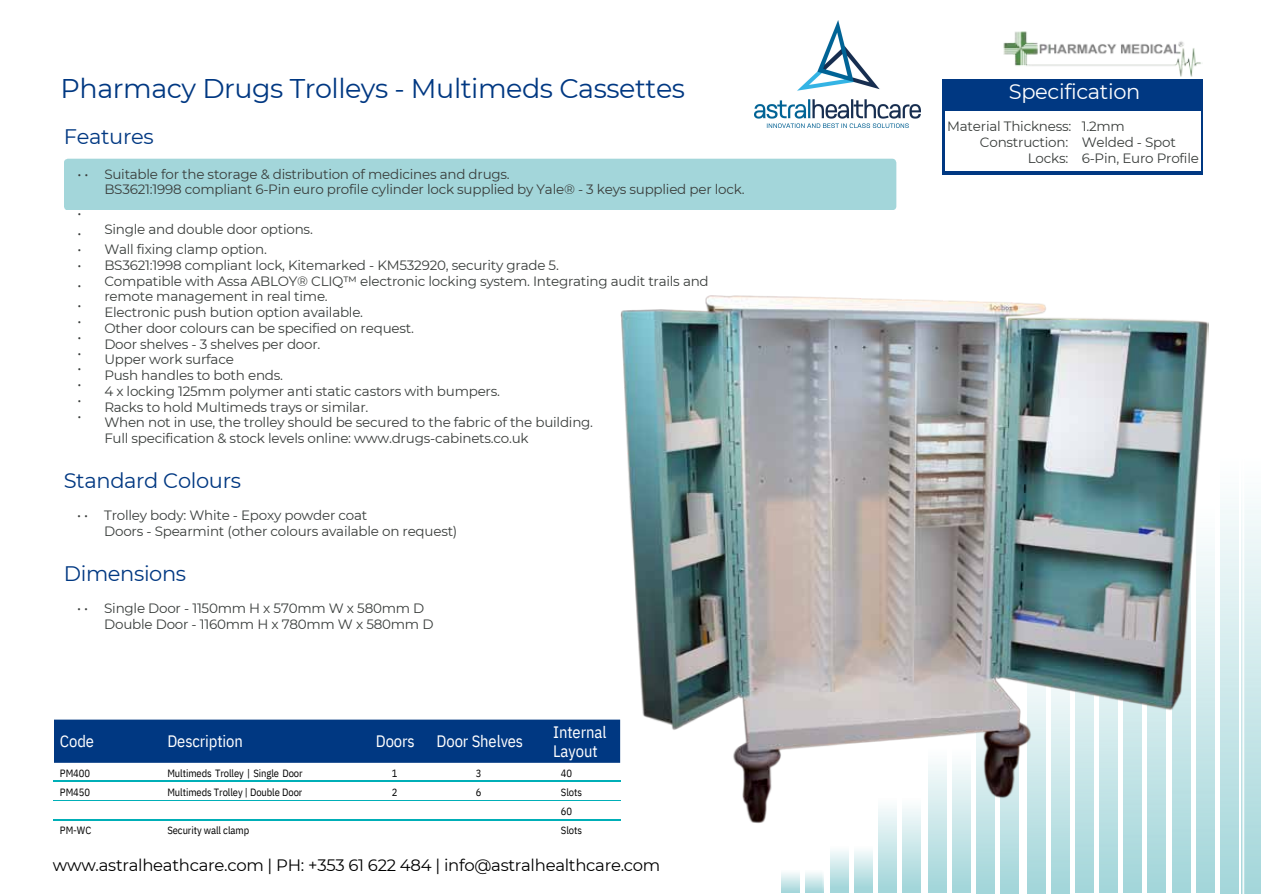
<style>
.page{position:relative;width:1263px;height:894px;background:#fff}
.page>*{position:absolute;margin:0;border:0;box-sizing:border-box;transform-origin:0 0}
.t1{font:27px "Montserrat";letter-spacing:-.015em;color:#003882}
.t2{font:21px "Montserrat";letter-spacing:-.015em;color:#003882}
.t3{font:21px "Montserrat";letter-spacing:-.015em;color:#fff}
.t4{font:16.5px "Montserrat";letter-spacing:-.015em;color:#000}
.t5{font:16.5px/19px "IBM Plex Sans Cond";letter-spacing:-.005em;color:#fff}
.t6{font:13.5px/15.8px "Montserrat";letter-spacing:-.015em;color:#393d3b}
.t7{font:10.5px/19px "IBM Plex Sans Cond";letter-spacing:-.005em;color:#000}
</style>
<div class="page">
<img style="left:1242px;top:506px;width:19px;height:387px">
<img style="left:1003px;top:31px;width:198px;height:46px">
<div style="left:54px;top:719px;width:566px;height:43px;background:#003882"></div>
<div style="left:64px;top:159px;width:832px;height:51px;background:#a3d6da;border-radius:4px"></div>
<hr style="left:54px;top:780px;width:107px;height:1px;background:#00afb7">
<hr style="left:161px;top:780px;width:206px;height:1px;background:#00afb7">
<hr style="left:367px;top:780px;width:55px;height:1px;background:#00afb7">
<hr style="left:422px;top:780px;width:113px;height:1px;background:#00afb7">
<hr style="left:535px;top:780px;width:85px;height:1px;background:#00afb7">
<hr style="left:54px;top:800px;width:107px;height:1px;background:#00afb7">
<hr style="left:161px;top:800px;width:206px;height:1px;background:#00afb7">
<hr style="left:367px;top:800px;width:55px;height:1px;background:#00afb7">
<hr style="left:422px;top:800px;width:113px;height:1px;background:#00afb7">
<hr style="left:535px;top:800px;width:85px;height:1px;background:#00afb7">
<hr style="left:54px;top:819px;width:107px;height:1px;background:#00afb7">
<hr style="left:161px;top:819px;width:206px;height:1px;background:#00afb7">
<hr style="left:367px;top:819px;width:55px;height:1px;background:#00afb7">
<hr style="left:422px;top:819px;width:113px;height:1px;background:#00afb7">
<hr style="left:535px;top:819px;width:85px;height:1px;background:#00afb7">
<div style="left:942px;top:80px;width:260px;height:94px;background:#003882"></div>
<div style="left:945px;top:111px;width:255px;height:59px;background:#fff"></div>
<img style="left:620px;top:295px;width:589px;height:528px">
<img style="left:754px;top:20px;width:167px;height:107px">
<h1 class="t1" style="left:61px;top:71px;width:626px">Pharmacy Drugs Trolleys - Multimeds Cassettes</h1>
<h2 class="t2" style="left:64px;top:124px;width:91px">Features</h2>
<p class="t6" style="left:77px;top:166px;width:13px">••</p>
<p class="t6" style="left:77px;top:203px;width:5px;line-height:20.2px">• •</p>
<p class="t6" style="left:77px;top:241px;width:5px">• •</p>
<p class="t6" style="left:77px;top:275px;width:5px;line-height:20.2px">• •</p>
<p class="t6" style="left:77px;top:313px;width:5px;text-align:justify">• • • • • • •</p>
<p class="t6" style="left:104px;top:166px;width:642px">Suitable for the storage &amp; distribution of medicines and drugs.<br>BS3621:1998 compliant 6-Pin euro profile cylinder lock supplied by Yale® - 3 keys supplied per lock.</p>
<p class="t6" style="left:104px;top:219px;width:210px;line-height:20.2px">Single and double door options.<br>Wall fixing clamp option.</p>
<p class="t6" style="left:104px;top:257px;width:606px">BS3621:1998 compliant lock, Kitemarked - KM532920, security grade 5.<br>Compatible with Assa ABLOY® CLIQ™ electronic locking system. Integrating audit trails and remote management in real time.<br>Electronic push bution option available.<br>Other door colours can be specified on request.<br>Door shelves - 3 shelves per door.<br>Upper work surface<br>Push handles to both ends.<br>4 x locking 125mm polymer anti static castors with bumpers.<br>Racks to hold Multimeds trays or similar.<br>When not in use, the trolley should be secured to the fabric of the building.<br>Full specification &amp; stock levels online: www.drugs-cabinets.co.uk</p>
<h2 class="t2" style="left:64px;top:467px;width:179px">Standard Colours</h2>
<p class="t6" style="left:77px;top:507px;width:13px">••</p>
<p class="t6" style="left:104px;top:507px;width:355px">Trolley body: White - Epoxy powder coat<br>Doors - Spearmint (other colours available on request)</p>
<h2 class="t2" style="left:64px;top:560px;width:124px">Dimensions</h2>
<p class="t6" style="left:77px;top:600px;width:13px">••</p>
<p class="t6" style="left:104px;top:600px;width:331px">Single Door - 1150mm H x 570mm W x 580mm D<br>Double Door - 1160mm H x 780mm W x 580mm D</p>
<p class="t5" style="left:60px;top:731px;width:36px">Code</p>
<p class="t5" style="left:167px;top:731px;width:77px">Description</p>
<p class="t5" style="left:376px;top:731px;width:40px">Doors</p>
<p class="t5" style="left:437px;top:731px;width:88px">Door Shelves</p>
<p class="t5" style="left:553px;top:721px;width:55px">Internal<br>Layout</p>
<p class="t7" style="left:60px;top:762px;width:32px">PM400<br>PM450</p>
<p class="t7" style="left:60px;top:820px;width:33px">PM-WC</p>
<p class="t7" style="left:167px;top:820px;width:83px">Security wall clamp</p>
<p class="t7" style="left:167px;top:762px;width:137px">Multimeds Trolley | Single Door<br>Multimeds Trolley | Double Door</p>
<p class="t7" style="left:392px;top:762px;width:7px">1<br>2</p>
<p class="t7" style="left:476px;top:762px;width:7px">3<br>6</p>
<p class="t7" style="left:561px;top:762px;width:23px">40<br>Slots<br>60<br>Slots</p>
<p class="t4" style="left:53px;top:855px;width:609px">www.astralheathcare.com | PH: +353 61 622 484 | info@astralhealthcare.com</p>
<h2 class="t3" style="left:1009px;top:79px;width:133px">Specification</h2>
<p class="t6" style="left:947px;top:119px;width:126px;text-align:right">Material Thickness:<br>Construction:<br>Locks:</p>
<p class="t6" style="left:1082px;top:119px;width:119px">1.2mm<br>Welded - Spot<br>6-Pin, Euro Profile</p>
</div>
